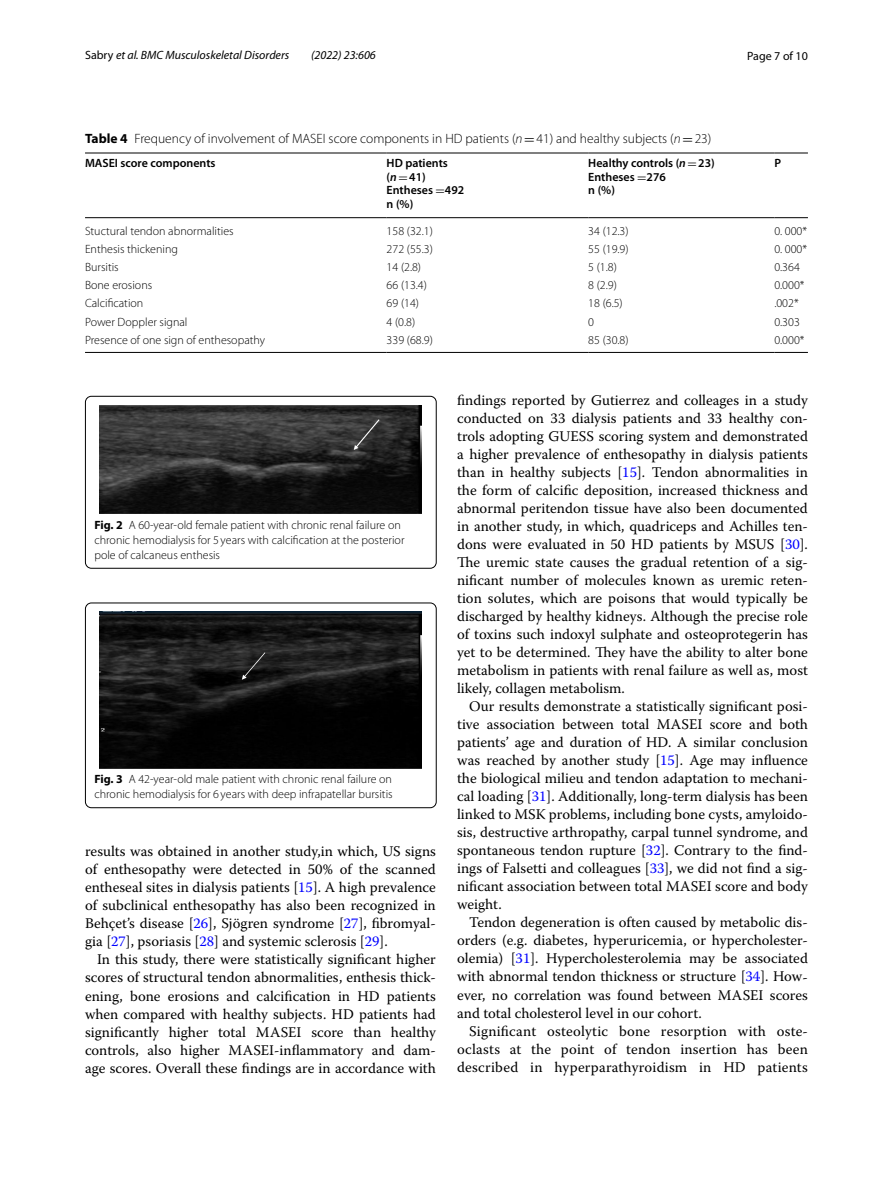
<style>
.page{position:relative;width:893px;height:1187px;background:#fff}
.page>*{position:absolute;margin:0;border:0;box-sizing:border-box;transform-origin:0 0}
.t1{font:14.7px/18px "Warnock Pro";color:#000;text-align:justify}
.t2{font:300 13.5px "Myriad Pro";color:#000}
.t3{font:300 12px/15px "Myriad Pro";color:#000}
.t4{font:600 12px/13.5px "Myriad Pro";color:#000}
.t5{font:italic 12px "Myriad Pro";color:#000}
.t6{font:12px "Myriad Pro";color:#000}
.s1{font-style:normal}
.s2{font-weight:700}
.s3{font-style:italic}
.s4{font-family:"MTSY";font-weight:400}
.s5{color:#00f}
</style>
<div class="page">
<hr style="left:85px;top:153px;width:302px;height:1px;background:#000">
<hr style="left:85px;top:217px;width:302px;height:1px;background:#000">
<hr style="left:387px;top:153px;width:201px;height:1px;background:#000">
<hr style="left:387px;top:217px;width:201px;height:1px;background:#000">
<hr style="left:588px;top:153px;width:186px;height:1px;background:#000">
<hr style="left:588px;top:217px;width:186px;height:1px;background:#000">
<hr style="left:774px;top:153px;width:34px;height:1px;background:#000">
<hr style="left:774px;top:217px;width:34px;height:1px;background:#000">
<hr style="left:85px;top:352px;width:302px;height:1px;background:#000">
<hr style="left:387px;top:352px;width:201px;height:1px;background:#000">
<hr style="left:588px;top:352px;width:186px;height:1px;background:#000">
<hr style="left:774px;top:352px;width:34px;height:1px;background:#000">
<img style="left:100px;top:405px;width:322px;height:108px">
<svg style="left:354px;top:419px;width:26px;height:31px"></svg>
<div style="left:85px;top:396px;width:351px;height:172px;border:1px solid #000;border-radius:6px"></div>
<img style="left:100px;top:612px;width:322px;height:156px">
<svg style="left:242px;top:652px;width:23px;height:27px"></svg>
<div style="left:85px;top:602px;width:351px;height:205px;border:1px solid #000;border-radius:6px"></div>
<p class="t5" style="left:85px;top:48px;width:206px"><span class="s1">Sabry</span> et al. BMC Musculoskeletal Disorders</p>
<p class="t5" style="left:311px;top:48px;width:66px">(2022) 23:606</p>
<p class="t6" style="left:747px;top:48px;width:62px">Page 7 of 10</p>
<p class="t2" style="left:85px;top:131px;width:628px"><span class="s2">Table 4</span> Frequency of involvement of MASEI score components in HD patients (<span class="s3">n</span><span class="s4">=</span>41) and healthy subjects (<span class="s3">n</span><span class="s4">=</span>23)</p>
<p class="t4" style="left:85px;top:156px;width:132px">MASEI score components</p>
<p class="t4" style="left:387px;top:156px;width:79px">HD patients (<span class="s3">n</span><span class="s4">=</span>41)<br>Entheses <span class="s4">=</span>492 n (%)</p>
<p class="t4" style="left:588px;top:156px;width:128px">Healthy controls (<span class="s3">n</span><span class="s4">=</span>23)<br>Entheses <span class="s4">=</span>276<br>n (%)</p>
<p class="t4" style="left:774px;top:156px;width:8px">P</p>
<p class="t3" style="left:85px;top:223px;width:150px">Stuctural tendon abnormalities</p>
<p class="t3" style="left:387px;top:223px;width:48px">158 (32.1)</p>
<p class="t3" style="left:588px;top:223px;width:42px">34 (12.3)</p>
<p class="t3" style="left:774px;top:223px;width:34px">0. 000*</p>
<p class="t3" style="left:85px;top:242px;width:94px">Enthesis thickening</p>
<p class="t3" style="left:387px;top:242px;width:48px">272 (55.3)</p>
<p class="t3" style="left:588px;top:242px;width:42px">55 (19.9)</p>
<p class="t3" style="left:774px;top:242px;width:34px">0. 000*</p>
<p class="t3" style="left:85px;top:260px;width:35px">Bursitis</p>
<p class="t3" style="left:387px;top:260px;width:36px">14 (2.8)</p>
<p class="t3" style="left:588px;top:260px;width:30px">5 (1.8)</p>
<p class="t3" style="left:774px;top:260px;width:27px">0.364</p>
<p class="t3" style="left:85px;top:278px;width:69px">Bone erosions</p>
<p class="t3" style="left:387px;top:278px;width:42px">66 (13.4)</p>
<p class="t3" style="left:588px;top:278px;width:30px">8 (2.9)</p>
<p class="t3" style="left:774px;top:278px;width:32px">0.000*</p>
<p class="t3" style="left:85px;top:296px;width:60px">Calcification</p>
<p class="t3" style="left:387px;top:296px;width:34px">69 (14)</p>
<p class="t3" style="left:588px;top:296px;width:36px">18 (6.5)</p>
<p class="t3" style="left:774px;top:296px;width:26px">.002*</p>
<p class="t3" style="left:85px;top:314px;width:104px">Power Doppler signal</p>
<p class="t3" style="left:387px;top:314px;width:30px">4 (0.8)</p>
<p class="t3" style="left:588px;top:314px;width:7px">0</p>
<p class="t3" style="left:774px;top:314px;width:27px">0.303</p>
<p class="t3" style="left:85px;top:332px;width:182px">Presence of one sign of enthesopathy</p>
<p class="t3" style="left:387px;top:332px;width:48px">339 (68.9)</p>
<p class="t3" style="left:588px;top:332px;width:42px">85 (30.8)</p>
<p class="t3" style="left:774px;top:332px;width:32px">0.000*</p>
<p class="t3" style="left:94px;top:517px;width:312px"><span class="s2">Fig. 2</span> A 60-year-old female patient with chronic renal failure on chronic hemodialysis for 5 years with calcification at the posterior pole of calcaneus enthesis</p>
<p class="t3" style="left:94px;top:772px;width:300px"><span class="s2">Fig. 3</span> A 42-year-old male patient with chronic renal failure on chronic hemodialysis for 6 years with deep infrapatellar bursitis</p>
<p class="t1" style="left:85px;top:842px;width:352px">results was obtained in another study,in which, US signs of enthesopathy were detected in 50% of the scanned entheseal sites in dialysis patients [<span class="s5">15</span>]. A high prevalence of subclinical enthesopathy has also been recognized in Behçet’s disease [<span class="s5">26</span>], Sjögren syndrome [<span class="s5">27</span>], fibromyal&shy;gia [<span class="s5">27</span>], psoriasis [<span class="s5">28</span>] and systemic sclerosis [<span class="s5">29</span>].</p>
<p class="t1" style="left:85px;top:950px;width:352px;text-indent:12px">In this study, there were statistically significant higher scores of structural tendon abnormalities, enthesis thick&shy;ening, bone erosions and calcification in HD patients when compared with healthy subjects. HD patients had significantly higher total MASEI score than healthy controls, also higher MASEI-inflammatory and dam&shy;age scores. Overall these findings are in accordance with</p>
<p class="t1" style="left:457px;top:391px;width:352px">findings reported by Gutierrez and colleages in a study conducted on 33 dialysis patients and 33 healthy con&shy;trols adopting GUESS scoring system and demonstrated a higher prevalence of enthesopathy in dialysis patients than in healthy subjects [<span class="s5">15</span>]. Tendon abnormalities in the form of calcific deposition, increased thickness and abnormal peritendon tissue have also been documented in another study, in which, quadriceps and Achilles ten&shy;dons were evaluated in 50 HD patients by MSUS [<span class="s5">30</span>].<br>The uremic state causes the gradual retention of a sig&shy;nificant number of molecules known as uremic reten&shy;tion solutes, which are poisons that would typically be discharged by healthy kidneys. Although the precise role of toxins such indoxyl sulphate and osteoprotegerin has yet to be determined. They have the ability to alter bone metabolism in patients with renal failure as well as, most likely, collagen metabolism.</p>
<p class="t1" style="left:457px;top:697px;width:352px;text-indent:12px">Our results demonstrate a statistically significant posi&shy;tive association between total MASEI score and both patients’ age and duration of HD. A similar conclusion was reached by another study [<span class="s5">15</span>]. Age may influence the biological milieu and tendon adaptation to mechani&shy;cal loading [<span class="s5">31</span>]. Additionally, long-term dialysis has been linked to MSK problems, including bone cysts, amyloido&shy;sis, destructive arthropathy, carpal tunnel syndrome, and spontaneous tendon rupture [<span class="s5">32</span>]. Contrary to the find&shy;ings of Falsetti and colleagues [<span class="s5">33</span>], we did not find a sig&shy;nificant association between total MASEI score and body weight.</p>
<p class="t1" style="left:457px;top:913px;width:352px;text-indent:12px">Tendon degeneration is often caused by metabolic dis&shy;orders (e.g. diabetes, hyperuricemia, or hypercholester&shy;olemia) [<span class="s5">31</span>]. Hypercholesterolemia may be associated with abnormal tendon thickness or structure [<span class="s5">34</span>]. How&shy;ever, no correlation was found between MASEI scores and total cholesterol level in our cohort.</p>
<p class="t1" style="left:457px;top:1021px;width:352px;text-indent:12px">Significant osteolytic bone resorption with oste&shy;oclasts at the point of tendon insertion has been described in hyperparathyroidism in HD patients</p>
</div>
